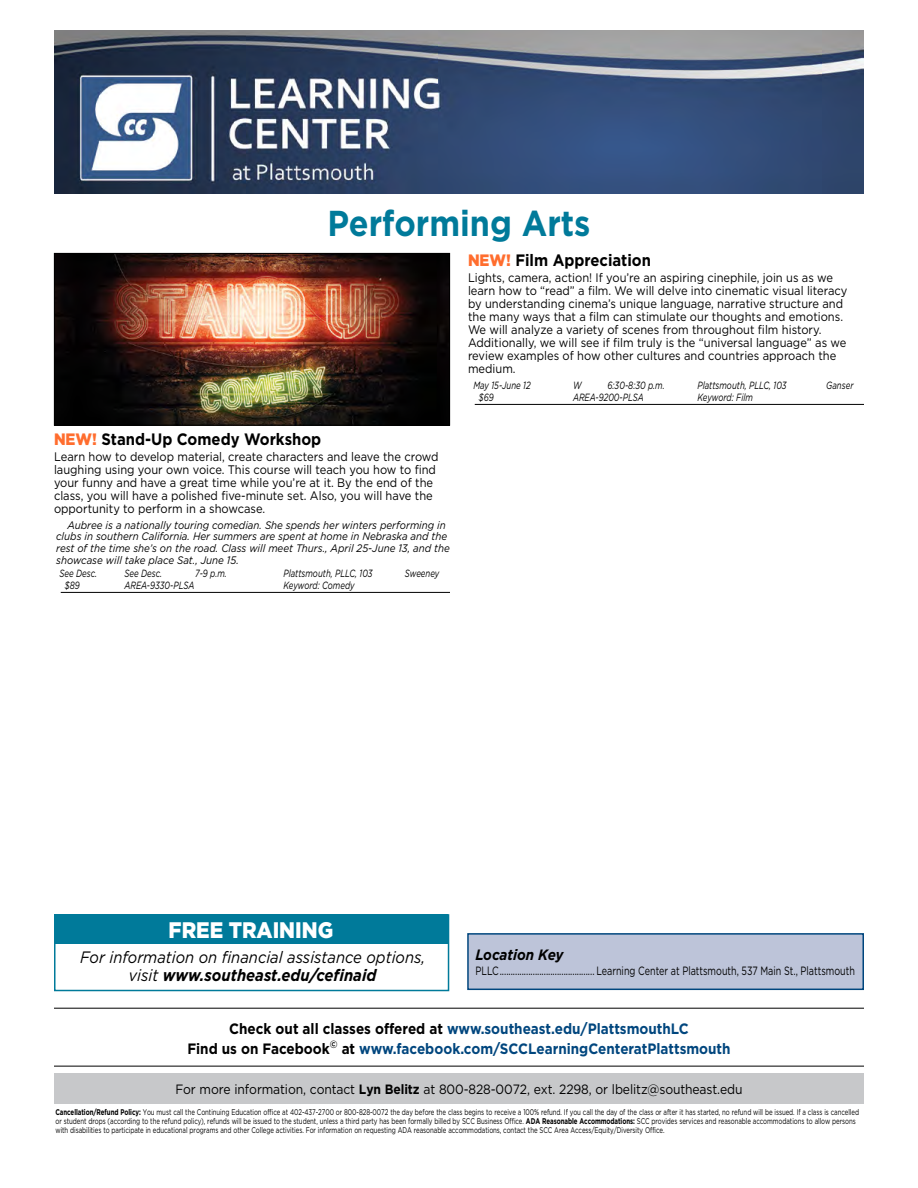
<style>
.page{position:relative;width:918px;height:1188px;background:#fff}
.page>*{position:absolute;margin:0;border:0;box-sizing:border-box;transform-origin:0 0}
.t1{font:700 36px "Gotham";color:#007a9a;scale:.9 1}
.t2{font:900 22.5px "Gotham";color:#fff;scale:.9 1}
.t3{font:italic 16.5px/18px "Gotham";color:#000;text-align:center;scale:.9 1}
.t4{font:700 16.5px "Gotham";color:#000;scale:.9 1}
.t5{font:700 15px/20.1px "Gotham";color:#00467e;text-align:center;scale:.9 1}
.t6{font:italic 700 15px "Gotham";color:#000;scale:.9 1}
.t7{font:13.5px "Gotham";letter-spacing:-.01em;color:#000;scale:.9 1}
.t8{font:12.3px/13.2px "Gotham";color:#000;scale:.9 1}
.t9{font:12px "Gotham";color:#000;scale:.75 1}
.t10{font:italic 10.8px/11.7px "Gotham";color:#000;scale:.9 1}
.t11{font:italic 10.5px "Gotham";color:#000;scale:.75 1}
.t12{font:8.25px/9px "Gotham";letter-spacing:-.01em;color:#000;scale:.74 1}
.s1{font-weight:900;color:#ff6d2e}
.s2{font-weight:700}
.s3{color:#000}
</style>
<div class="page">
<img style="left:54px;top:30px;width:810px;height:163px">
<hr style="left:61px;top:592px;width:389px;height:1px;background:#000">
<hr style="left:475px;top:404px;width:389px;height:1px;background:#000">
<hr style="left:54px;top:1008px;width:810px;height:1px;background:#000">
<hr style="left:54px;top:1066px;width:810px;height:1px;background:#000">
<div style="left:54px;top:1074px;width:810px;height:30px;background:#c7c8ca"></div>
<div style="left:468px;top:934px;width:395px;height:55px;background:#bdc4d9"></div>
<div style="left:467px;top:933px;width:397px;height:57px;border:2px solid #00467e"></div>
<svg style="left:54px;top:914px;width:396px;height:78px"></svg>
<img style="left:54px;top:253px;width:396px;height:173px">
<h1 class="t1" style="left:327px;top:200px;width:294px">Performing Arts</h1>
<h3 class="t4" style="left:54px;top:429px;width:298px"><span class="s1">NEW!</span> Stand-Up Comedy Workshop</h3>
<p class="t8" style="left:54px;top:450px;width:429px">Learn how to develop material, create characters and leave the crowd laughing using your own voice. This course will teach you how to find your funny and have a great time while you’re at it. By the end of the class, you will have a polished five-minute set. Also, you will have the opportunity to perform in a showcase.</p>
<p class="t10" style="left:56px;top:519px;width:439px;text-indent:11px">Aubree is a nationally touring comedian. She spends her winters performing in clubs in southern California. Her summers are spent at home in Nebraska and the rest of the time she’s on the road. Class will meet Thurs., April 25-June 13, and the showcase will take place Sat., June 15.</p>
<p class="t11" style="left:59px;top:567px;width:52px">See Desc.</p>
<p class="t11" style="left:125px;top:567px;width:52px">See Desc.</p>
<p class="t11" style="left:195px;top:567px;width:44px">7-9 p.m.</p>
<p class="t11" style="left:283px;top:567px;width:120px">Plattsmouth, PLLC, 103</p>
<p class="t11" style="left:405px;top:567px;width:48px">Sweeney</p>
<p class="t11" style="left:65px;top:578px;width:22px">$89</p>
<p class="t11" style="left:125px;top:578px;width:95px">AREA-9330-PLSA</p>
<p class="t11" style="left:283px;top:578px;width:97px">Keyword: Comedy</p>
<h3 class="t4" style="left:468px;top:249px;width:205px"><span class="s1">NEW!</span> Film Appreciation</h3>
<p class="t8" style="left:468px;top:270px;width:423px">Lights, camera, action! If you’re an aspiring cinephile, join us as we learn how to “read” a film. We will delve into cinematic visual literacy by understanding cinema’s unique language, narrative structure and the many ways that a film can stimulate our thoughts and emotions.<br>We will analyze a variety of scenes from throughout film history.<br>Additionally, we will see if film truly is the “universal language” as we review examples of how other cultures and countries approach the medium.</p>
<p class="t11" style="left:473px;top:379px;width:78px">May 15-June 12</p>
<p class="t11" style="left:573px;top:379px;width:13px">W</p>
<p class="t11" style="left:608px;top:379px;width:78px">6:30-8:30 p.m.</p>
<p class="t11" style="left:698px;top:379px;width:120px">Plattsmouth, PLLC, 103</p>
<p class="t11" style="left:826px;top:379px;width:38px">Ganser</p>
<p class="t11" style="left:479px;top:390px;width:21px">$69</p>
<p class="t11" style="left:573px;top:390px;width:96px">AREA-9200-PLSA</p>
<p class="t11" style="left:698px;top:390px;width:76px">Keyword: Film</p>
<h2 class="t2" style="left:169px;top:914px;width:185px">FREE TRAINING</h2>
<h3 class="t3" style="left:80px;top:948px;width:385px">For information on financial assistance options, visit <span class="s2">www.southeast.edu/cefinaid</span></h3>
<p class="t6" style="left:475px;top:945px;width:99px">Location Key</p>
<p class="t9" style="left:475px;top:963px;width:508px">PLLC........................................... Learning Center at Plattsmouth, 537 Main St., Plattsmouth</p>
<p class="t5" style="left:187px;top:1018px;width:605px"><span class="s3">Check out all classes offered at</span> www.southeast.edu/PlattsmouthLC<br><span class="s3">Find us on Facebook</span><sup>©</sup> <span class="s3">at</span> www.facebook.com/SCCLearningCenteratPlattsmouth</p>
<p class="t7" style="left:175px;top:1081px;width:632px">For more information, contact <span class="s2">Lyn Belitz</span> at 800-828-0072, ext. 2298, or lbelitz@southeast.edu</p>
<p class="t12" style="left:56px;top:1108px;width:1087px"><span class="s2">Cancellation/Refund Policy:</span> You must call the Continuing Education office at 402-437-2700 or 800-828-0072 the day before the class begins to receive a 100% refund. If you call the day of the class or after it has started, no refund will be issued. If a class is cancelled or student drops (according to the refund policy), refunds will be issued to the student, unless a third party has been formally billed by SCC Business Office. <span class="s2">ADA Reasonable Accommodations:</span> SCC provides services and reasonable accommodations to allow persons with disabilities to participate in educational programs and other College activities. For information on requesting ADA reasonable accommodations, contact the SCC Area Access/Equity/Diversity Office.</p>
</div>
